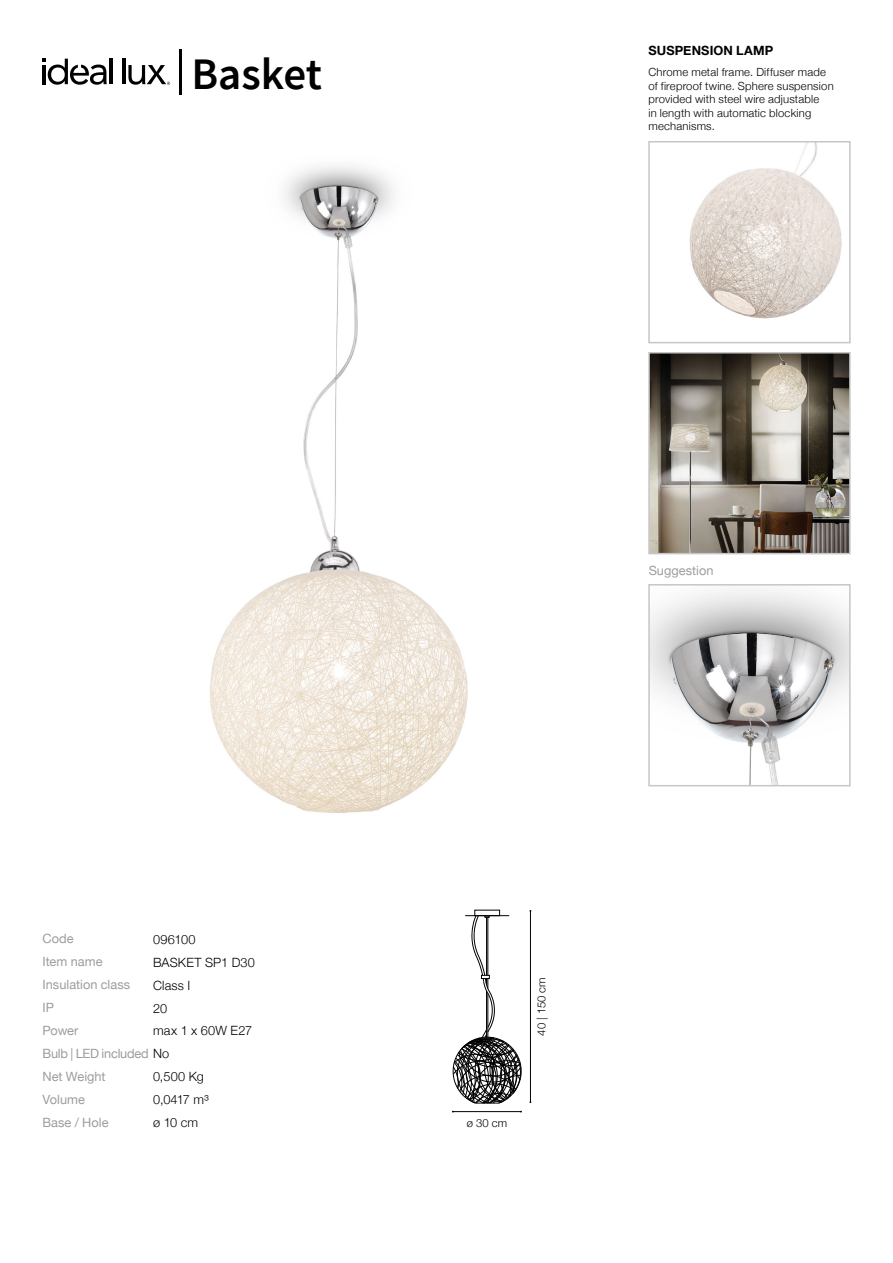
<style>
.page{position:relative;width:893px;height:1263px;background:#fff}
.page>*{position:absolute;margin:0;border:0;box-sizing:border-box;transform-origin:0 0}
.t1{font:600 45px "Source Sans Pro";color:#000}
.t2{font:12.75px/23px "Helvetica Neue";color:#9d9d9c}
.t3{font:300 12.75px/23px "Helvetica Neue";letter-spacing:.01em;color:#000}
.t4{font:12.75px/22.8px "Helvetica Neue";letter-spacing:-.02em;color:#9d9d9c}
.t5{font:700 12.75px "Helvetica Neue";letter-spacing:.01em;color:#000}
.t6{font:300 12.75px/22.8px "Helvetica Neue";letter-spacing:-.015em;color:#000}
.t7{font:300 11.25px/13.5px "Helvetica Neue";letter-spacing:.02em;color:#000}
.s1{font-weight:300;color:#000}
</style>
<div class="page">
<hr style="left:179px;top:49px;width:3px;height:45px;background:#000">
<hr style="left:110px;top:59px;width:3px;height:25px;background:#000">
<hr style="left:122px;top:59px;width:3px;height:25px;background:#000">
<svg style="left:43px;top:59px;width:64px;height:26px"></svg>
<svg style="left:128px;top:65px;width:42px;height:20px"></svg>
<img style="left:209px;top:166px;width:259px;height:647px">
<img style="left:651px;top:355px;width:197px;height:196px">
<div style="left:648px;top:352px;width:203px;height:202px;border:2px solid #c6c6c6"></div>
<img style="left:651px;top:590px;width:197px;height:193px">
<div style="left:648px;top:584px;width:203px;height:202px;border:2px solid #c6c6c6"></div>
<img style="left:689px;top:144px;width:153px;height:175px">
<div style="left:648px;top:141px;width:203px;height:202px;border:2px solid #c6c6c6"></div>
<hr style="left:453px;top:1111px;width:68px;height:1px;background:#000">
<hr style="left:530px;top:911px;width:1px;height:191px;background:#000">
<svg style="left:453px;top:915px;width:68px;height:189px"></svg>
<h1 class="t1" style="left:191px;top:44px;width:132px">Basket</h1>
<p class="t5" style="left:648px;top:39px;width:126px">SUSPENSION LAMP</p>
<p class="t7" style="left:648px;top:65px;width:187px">Chrome metal frame. Diffuser made of fireproof twine. Sphere suspension provided with steel wire adjustable<br>in length with automatic blocking mechanisms.</p>
<p class="t2" style="left:43px;top:926px;width:89px">Code<br>Item name<br>Insulation class</p>
<p class="t2" style="left:43px;top:995px;width:13px">IP</p>
<p class="t3" style="left:153px;top:927px;width:44px">096100</p>
<p class="t3" style="left:153px;top:950px;width:103px">BASKET SP1 D30<br>Class I</p>
<p class="t3" style="left:153px;top:996px;width:16px">20</p>
<p class="t4" style="left:42px;top:1018px;width:128px">Power<br>Bulb | LED included <span class="s1">No</span></p>
<p class="t3" style="left:153px;top:1018px;width:101px">max 1 x 60W E27</p>
<p class="t2" style="left:42px;top:1064px;width:65px">Net Weight</p>
<p class="t2" style="left:42px;top:1087px;width:68px">Volume<br>Base / Hole</p>
<p class="t3" style="left:153px;top:1064px;width:52px">0,500 Kg</p>
<p class="t6" style="left:153px;top:1087px;width:57px">0,0417 m³ ø 10 cm</p>
<p class="t2" style="left:649px;top:558px;width:66px">Suggestion</p>
<p class="t7" style="left:534px;top:1036px;width:60px;rotate:-90deg">40 | 150 cm</p>
<p class="t7" style="left:467px;top:1115px;width:42px">ø 30 cm</p>
</div>
